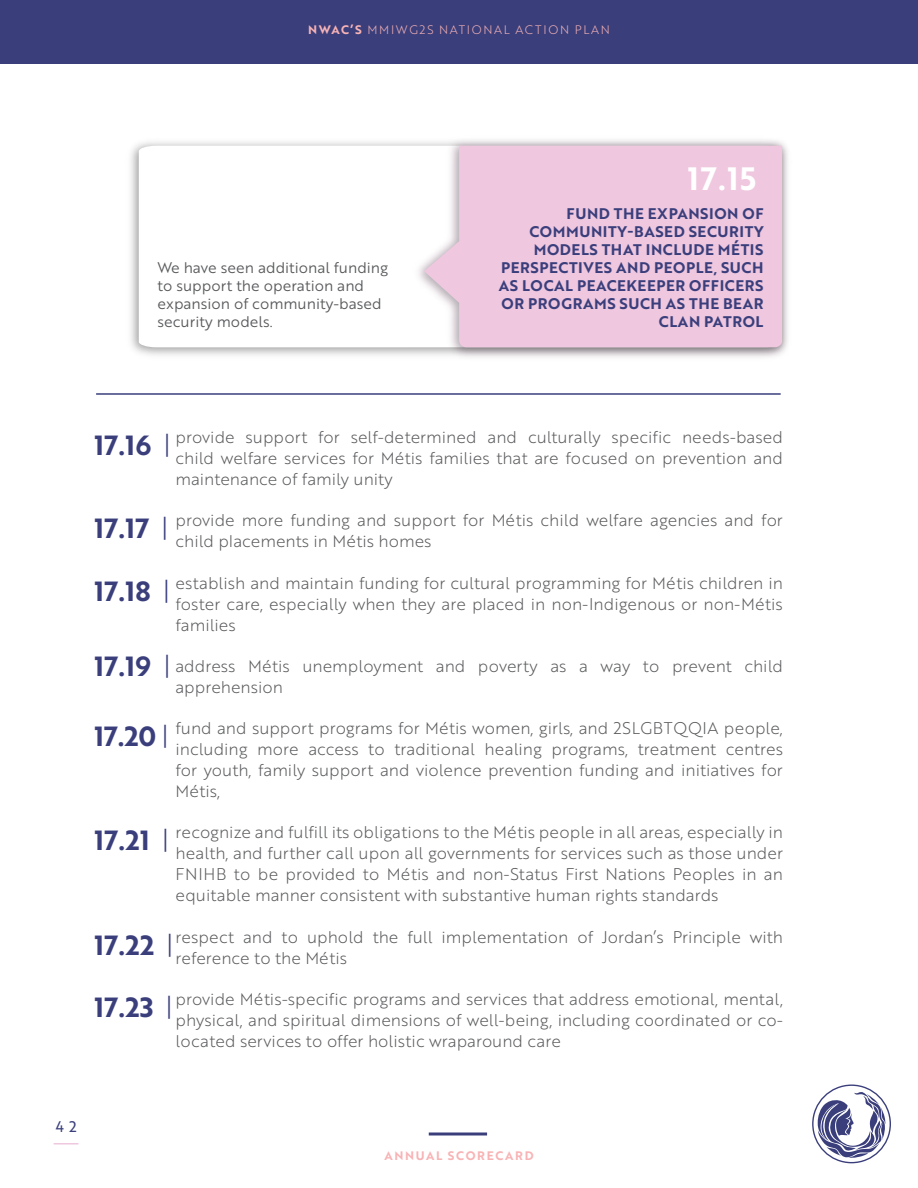
<style>
.page{position:relative;width:918px;height:1188px;background:#fff}
.page>*{position:absolute;margin:0;border:0;box-sizing:border-box;transform-origin:0 0}
.t1{font:31.5px "Brother 1816 Bold";color:#fff}
.t2{font:16.5px/21px "Brother 1816 Light";color:#58595b;text-align:justify}
.t3{font:15px/18px "Brother 1816 Bold";letter-spacing:.04em;color:#3a3f7c;text-align:right}
.t4{font:15px/18px "Brother 1816 Book";color:#58595b}
.t5{font:15px "Brother 1816 Regular";color:#3a3f7c}
.t6{font:12px "Brother 1816 Light";letter-spacing:.14em;color:#f8b3b5}
.t7{font:12px "Brother 1816 Bold";letter-spacing:.14em;color:#f8b3b5}
.s1{font-family:"Brother 1816 Bold"}
.s2{font-family:"Brother 1816 Bold";font-size:27px;color:#3a3f7c}
.s3{font-size:27px;color:#3a3f7c}
</style>
<div class="page">
<div style="left:0;top:0;width:918px;height:64px;background:#3a3f7c"></div>
<svg style="left:54px;top:1143px;width:24px;height:1px"></svg>
<svg style="left:818px;top:1092px;width:68px;height:66px"></svg>
<div style="left:812px;top:1085px;width:79px;height:78px;border:1px solid #3a3f7c;border-radius:50%"></div>
<svg style="left:429px;top:1132px;width:58px;height:4px"></svg>
<hr style="left:96px;top:393px;width:685px;height:2px;background:#3a3f7c">
<img style="left:130px;top:142px;width:278px;height:214px">
<svg style="left:139px;top:146px;width:269px;height:201px"></svg>
<img style="left:408px;top:140px;width:380px;height:217px">
<svg style="left:424px;top:146px;width:358px;height:201px;fill:#efc7df"></svg>
<p class="t6" style="left:308px;top:21px;width:303px"><span class="s1">NWAC’S</span> MMIWG2S NATIONAL ACTION PLAN</p>
<p class="t4" style="left:157px;top:258px;width:232px">We have seen additional funding to support the operation and expansion of community-based security models.</p>
<h1 class="t1" style="left:688px;top:155px;width:70px">17.15</h1>
<p class="t3" style="left:499px;top:204px;width:266px">FUND THE EXPANSION OF<br>COMMUNITY-BASED SECURITY<br>MODELS THAT INCLUDE MÉTIS<br>PERSPECTIVES AND PEOPLE, SUCH<br>AS LOCAL PEACEKEEPER OFFICERS<br>OR PROGRAMS SUCH AS THE BEAR<br>CLAN PATROL</p>
<p class="t2" style="left:176px;top:426px;width:609px;text-indent:-81px"><span class="s2">17.16</span> <span class="s3">|</span> provide support for self-determined and culturally specific needs-based child welfare services for Métis families that are focused on prevention and maintenance of family unity</p>
<p class="t2" style="left:176px;top:509px;width:609px;text-indent:-81px"><span class="s2">17.17</span> <span class="s3">|</span> provide more funding and support for Métis child welfare agencies and for child placements in Métis homes</p>
<p class="t2" style="left:176px;top:572px;width:609px;text-indent:-81px"><span class="s2">17.18</span> <span class="s3">|</span> establish and maintain funding for cultural programming for Métis children in foster care, especially when they are placed in non-Indigenous or non-Métis families</p>
<p class="t2" style="left:176px;top:655px;width:609px;text-indent:-81px"><span class="s2">17.19</span> <span class="s3">|</span> address Métis unemployment and poverty as a way to prevent child apprehension</p>
<p class="t2" style="left:176px;top:717px;width:609px;text-indent:-81px"><span class="s2">17.20</span> <span class="s3">|</span> fund and support programs for Métis women, girls, and 2SLGBTQQIA people, including more access to traditional healing programs, treatment centres for youth, family support and violence prevention funding and initiatives for Métis,</p>
<p class="t2" style="left:176px;top:821px;width:609px;text-indent:-81px"><span class="s2">17.21</span> <span class="s3">|</span> recognize and fulfill its obligations to the Métis people in all areas, especially in health, and further call upon all governments for services such as those under FNIHB to be provided to Métis and non-Status First Nations Peoples in an equitable manner consistent with substantive human rights standards</p>
<p class="t2" style="left:176px;top:926px;width:609px;text-indent:-81px"><span class="s2">17.22</span> <span class="s3">|</span>respect and to uphold the full implementation of Jordan’s Principle with reference to the Métis</p>
<p class="t2" style="left:176px;top:988px;width:609px;text-indent:-81px"><span class="s2">17.23</span> <span class="s3">|</span> provide Métis-specific programs and services that address emotional, mental, physical, and spiritual dimensions of well-being, including coordinated or co&shy;located services to offer holistic wraparound care</p>
<p class="t5" style="left:55px;top:1116px;width:23px">4 2</p>
<p class="t7" style="left:384px;top:1146px;width:151px">ANNUAL SCORECARD</p>
</div>
